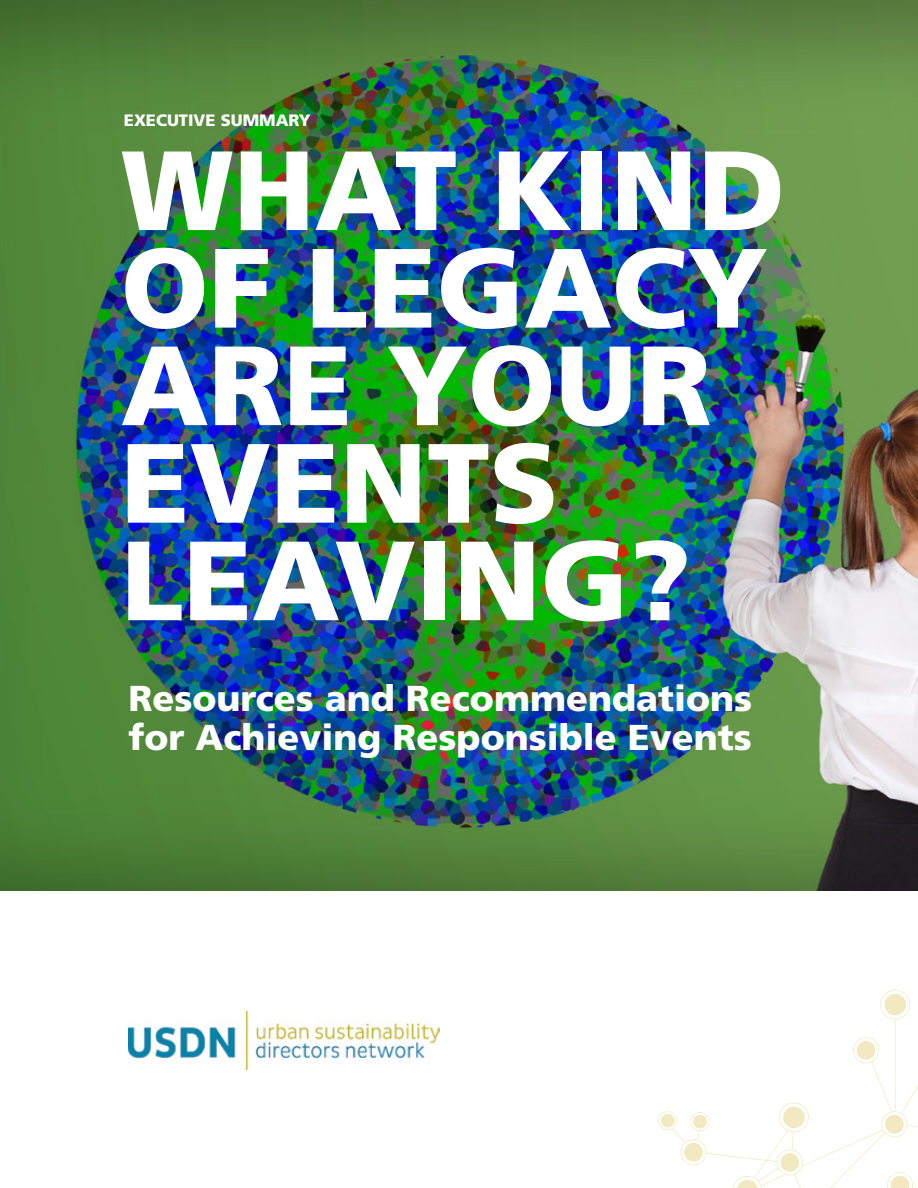
<style>
.page{position:relative;width:918px;height:1188px;background:#fff}
.page>*{position:absolute;margin:0;border:0;box-sizing:border-box;transform-origin:0 0}
.t1{font:900 112.5px/97.5px "Frutiger LT Std";color:#fff}
.t2{font:900 36px/39px "Frutiger LT Std";color:#fff}
.t3{font:900 16.5px "Frutiger LT Std";color:#fff}
</style>
<div class="page">
<svg style="left:658px;top:990px;width:260px;height:198px"></svg>
<img style="left:0;top:0;width:918px;height:891px">
<img style="left:128px;top:1012px;width:311px;height:57px">
<p class="t3" style="left:124px;top:110px;width:188px">EXECUTIVE SUMMARY</p>
<h1 class="t1" style="left:121px;top:142px;width:666px">WHAT KIND<br>OF LEGACY<br>ARE YOUR<br>EVENTS<br>LEAVING?</h1>
<p class="t2" style="left:128px;top:678px;width:625px">Resources and Recommendations for Achieving Responsible Events</p>
</div>
